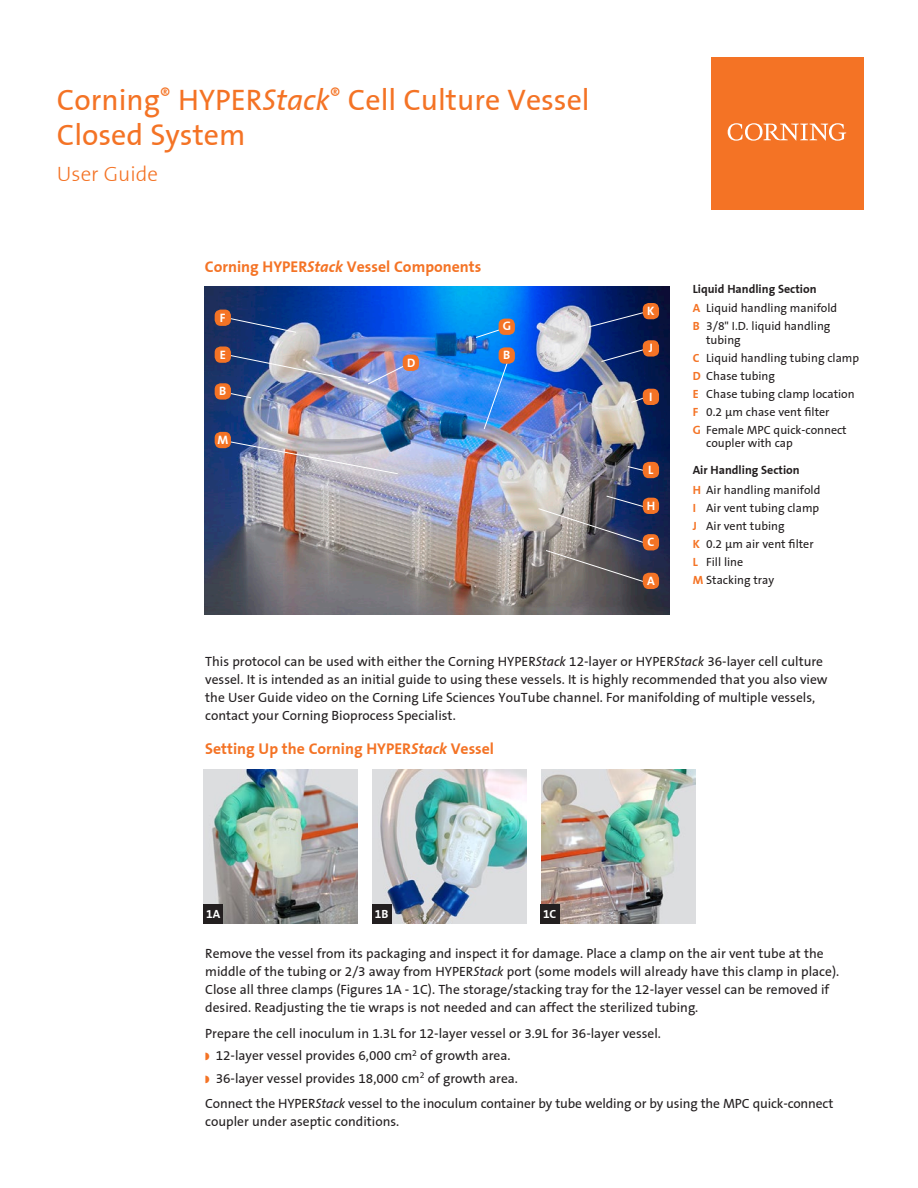
<style>
.page{position:relative;width:918px;height:1188px;background:#fff}
.page>*{position:absolute;margin:0;border:0;box-sizing:border-box;transform-origin:0 0}
.A_Head{font:30px/34.5px "Corning Sans";color:#f47325}
.A_Head_sub{font:300 21px "Corning Sans";color:#f47325}
.A_Head-2{font:700 15.75px "Corning Sans";color:#f47325}
.Body{font:13.5px/18px "Corning Sans";color:#231f20}
.A_Head-3{font:700 12.3px "Corning Sans";color:#fff}
.Component_list{font:12px/13.5px "Corning Sans";color:#231f20}
.Component_list-2{font:700 12px "Corning Sans";color:#231f20}
.Fig_No_in_box{font:700 12px "Corning Sans";color:#fff}
.s1{font-style:italic}
.s2{font-weight:700;color:#f47325}
.s3{color:#f47325}
</style>
<div class="page">
<img style="left:372px;top:770px;width:155px;height:154px">
<img style="left:541px;top:770px;width:154px;height:154px">
<div style="left:712px;top:57px;width:152px;height:152px;background:#f47325"></div>
<svg style="left:728px;top:123px;width:118px;height:18px"></svg>
<img style="left:204px;top:770px;width:154px;height:154px">
<img style="left:205px;top:286px;width:465px;height:329px">
<svg style="left:230px;top:318px;width:66px;height:15px"></svg>
<img style="left:230px;top:355px;width:117px;height:24px">
<svg style="left:230px;top:393px;width:22px;height:5px"></svg>
<svg style="left:484px;top:361px;width:24px;height:69px;background:#3a90ed"></svg>
<img style="left:227px;top:441px;width:171px;height:33px">
<svg style="left:367px;top:364px;width:40px;height:21px"></svg>
<div style="left:215px;top:383px;width:16px;height:17px;background:#f47325;border-radius:6px"></div>
<div style="left:499px;top:347px;width:16px;height:17px;background:#f47325;border-radius:6px"></div>
<div style="left:215px;top:432px;width:16px;height:16px;background:#f47325;border-radius:6px"></div>
<div style="left:215px;top:310px;width:16px;height:16px;background:#f47325;border-radius:6px"></div>
<div style="left:215px;top:346px;width:16px;height:17px;background:#f47325;border-radius:6px"></div>
<div style="left:403px;top:355px;width:16px;height:16px;background:#f47325;border-radius:6px"></div>
<svg style="left:546px;top:550px;width:100px;height:33px;background:#676466"></svg>
<div style="left:643px;top:573px;width:16px;height:16px;background:#f47325;border-radius:6px"></div>
<svg style="left:631px;top:396px;width:13px;height:7px"></svg>
<svg style="left:538px;top:496px;width:108px;height:47px;background:#747684"></svg>
<svg style="left:627px;top:466px;width:16px;height:5px"></svg>
<div style="left:643px;top:498px;width:16px;height:16px;background:#f47325;border-radius:6px"></div>
<div style="left:643px;top:462px;width:16px;height:16px;background:#f47325;border-radius:6px"></div>
<svg style="left:476px;top:329px;width:26px;height:9px"></svg>
<div style="left:499px;top:319px;width:16px;height:16px;background:#f47325;border-radius:6px"></div>
<svg style="left:601px;top:349px;width:43px;height:13px"></svg>
<svg style="left:588px;top:312px;width:57px;height:16px"></svg>
<div style="left:643px;top:340px;width:16px;height:17px;background:#f47325;border-radius:6px"></div>
<div style="left:643px;top:303px;width:16px;height:16px;background:#f47325;border-radius:6px"></div>
<div style="left:372px;top:904px;width:20px;height:20px;background:#231f20"></div>
<div style="left:203px;top:904px;width:20px;height:20px;background:#231f20"></div>
<div style="left:540px;top:904px;width:20px;height:20px;background:#231f20"></div>
<div style="left:643px;top:389px;width:16px;height:16px;background:#f47325;border-radius:6px"></div>
<div style="left:643px;top:534px;width:16px;height:16px;background:#f47325;border-radius:6px"></div>
<p class="A_Head" style="left:57px;top:83px;width:534px">Corning<sup>®</sup> HYPER<span class="s1">Stack</span><sup>®</sup> Cell Culture Vessel<br>Closed System</p>
<p class="A_Head_sub" style="left:57px;top:161px;width:102px">User Guide</p>
<p class="A_Head-2" style="left:205px;top:258px;width:278px">Corning HYPER<span class="s1">Stack</span> Vessel Components</p>
<p class="A_Head-3" style="left:220px;top:311px;width:7px">F</p>
<p class="A_Head-3" style="left:220px;top:347px;width:8px">E</p>
<p class="A_Head-3" style="left:219px;top:384px;width:9px">B</p>
<p class="A_Head-3" style="left:217px;top:432px;width:12px">M</p>
<p class="A_Head-3" style="left:407px;top:356px;width:10px">D</p>
<p class="A_Head-3" style="left:503px;top:319px;width:10px">G</p>
<p class="A_Head-3" style="left:503px;top:348px;width:9px">B</p>
<p class="A_Head-3" style="left:647px;top:303px;width:9px">K</p>
<p class="A_Head-3" style="left:649px;top:341px;width:6px">J</p>
<p class="A_Head-3" style="left:649px;top:390px;width:5px">I</p>
<p class="A_Head-3" style="left:648px;top:463px;width:7px">L</p>
<p class="A_Head-3" style="left:647px;top:498px;width:10px">H</p>
<p class="A_Head-3" style="left:647px;top:535px;width:8px">C</p>
<p class="A_Head-3" style="left:647px;top:573px;width:9px">A</p>
<p class="Component_list-2" style="left:693px;top:282px;width:125px">Liquid Handling Section</p>
<p class="Component_list" style="left:693px;top:302px;width:146px"><span class="s2">A</span> Liquid handling manifold</p>
<p class="Component_list" style="left:706px;top:320px;width:126px;text-indent:-14px"><span class="s2">B</span> 3/8" I.D. liquid handling tubing</p>
<p class="Component_list" style="left:693px;top:351px;width:168px"><span class="s2">C</span> Liquid handling tubing clamp</p>
<p class="Component_list" style="left:693px;top:369px;width:84px"><span class="s2">D</span> Chase tubing</p>
<p class="Component_list" style="left:693px;top:387px;width:164px"><span class="s2">E</span> Chase tubing clamp location</p>
<p class="Component_list" style="left:693px;top:405px;width:138px"><span class="s2">F</span> 0.2 μm chase vent filter</p>
<p class="Component_list" style="left:706px;top:423px;width:142px;text-indent:-14px"><span class="s2">G</span> Female MPC quick-connect coupler with cap</p>
<p class="Component_list-2" style="left:693px;top:463px;width:109px">Air Handling Section</p>
<p class="Component_list" style="left:693px;top:483px;width:129px"><span class="s2">H</span> Air handling manifold</p>
<p class="Component_list" style="left:693px;top:501px;width:128px"><span class="s2">I</span> Air vent tubing clamp</p>
<p class="Component_list" style="left:693px;top:519px;width:93px"><span class="s2">J</span> Air vent tubing</p>
<p class="Component_list" style="left:693px;top:537px;width:122px"><span class="s2">K</span> 0.2 μm air vent filter</p>
<p class="Component_list" style="left:693px;top:555px;width:52px"><span class="s2">L</span> Fill line</p>
<p class="Component_list" style="left:693px;top:573px;width:83px"><span class="s2">M</span> Stacking tray</p>
<p class="Body" style="left:205px;top:652px;width:624px">This protocol can be used with either the Corning HYPER<span class="s1">Stack</span> 12-layer or HYPER<span class="s1">Stack</span> 36-layer cell culture vessel. It is intended as an initial guide to using these vessels. It is highly recommended that you also view the User Guide video on the Corning Life Sciences YouTube channel. For manifolding of multiple vessels, contact your Corning Bioprocess Specialist.</p>
<p class="A_Head-2" style="left:205px;top:740px;width:290px">Setting Up the Corning HYPER<span class="s1">Stack</span> Vessel</p>
<p class="Fig_No_in_box" style="left:206px;top:907px;width:16px">1A</p>
<p class="Fig_No_in_box" style="left:375px;top:907px;width:15px">1B</p>
<p class="Fig_No_in_box" style="left:543px;top:907px;width:15px">1C</p>
<p class="Body" style="left:205px;top:945px;width:635px">Remove the vessel from its packaging and inspect it for damage. Place a clamp on the air vent tube at the middle of the tubing or 2/3 away from HYPER<span class="s1">Stack</span> port (some models will already have this clamp in place).<br>Close all three clamps (Figures 1A - 1C). The storage/stacking tray for the 12-layer vessel can be removed if desired. Readjusting the tie wraps is not needed and can affect the sterilized tubing.</p>
<p class="Body" style="left:205px;top:1024px;width:457px">Prepare the cell inoculum in 1.3L for 12-layer vessel or 3.9L for 36-layer vessel.</p>
<p class="Body" style="left:205px;top:1047px;width:307px"><span class="s3">◗</span> 12-layer vessel provides 6,000 cm<sup>2</sup> of growth area.</p>
<p class="Body" style="left:205px;top:1069px;width:314px"><span class="s3">◗</span> 36-layer vessel provides 18,000 cm<sup>2</sup> of growth area.</p>
<p class="Body" style="left:205px;top:1095px;width:630px">Connect the HYPER<span class="s1">Stack</span> vessel to the inoculum container by tube welding or by using the MPC quick-connect coupler under aseptic conditions.</p>
</div>
